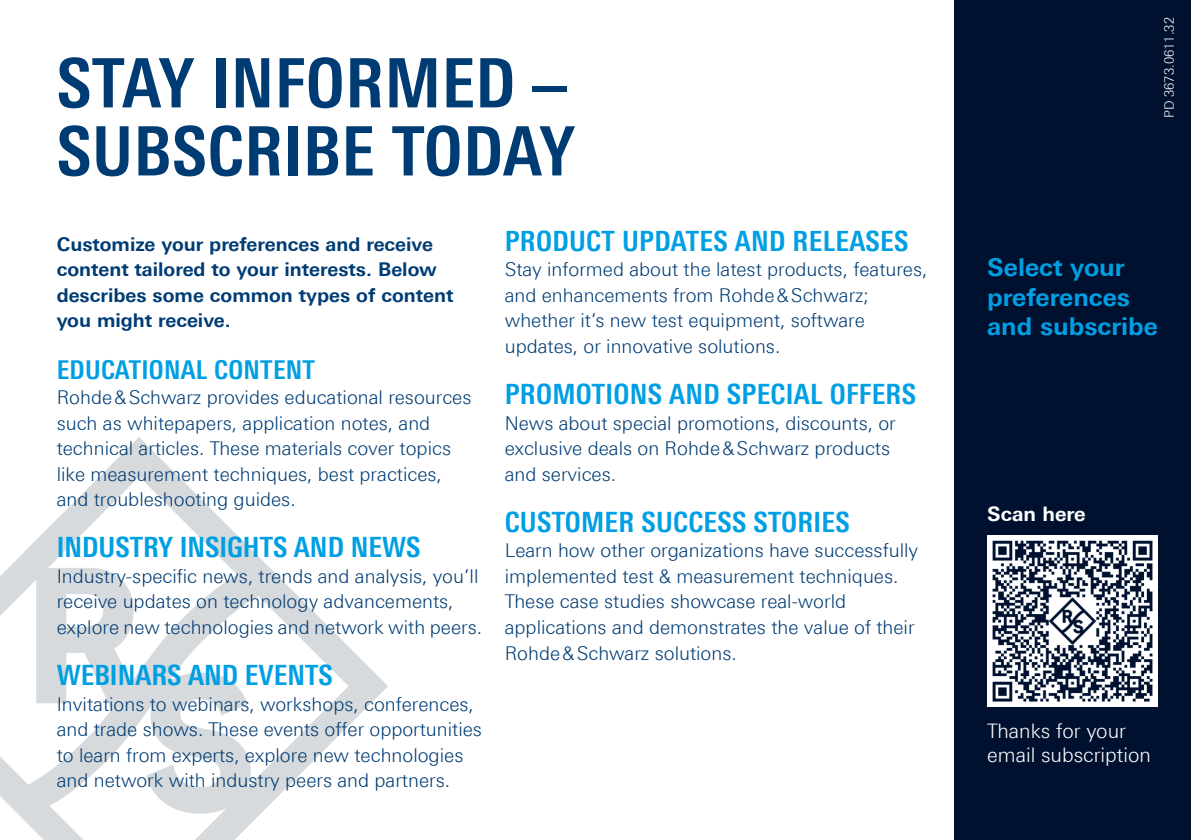
<style>
.page{position:relative;width:1191px;height:840px;background:#fff}
.page>*{position:absolute;margin:0;border:0;box-sizing:border-box;transform-origin:0 0}
.Subhead{font:700 condensed 68px/68px "Linotype Universfor RS";letter-spacing:.01em;color:#003c74}
.Subhead-2{font:700 condensed 28px "Linotype Universfor RS";letter-spacing:.01em;color:#009fe3}
.Subhead-3{font:700 condensed 26px "Linotype Universfor RS";letter-spacing:.01em;color:#009fe3}
.Subhead-4{font:700 24.6px "Linotype Universfor RS";color:#009fe3}
.Subhead-5{font:300 20px "Linotype Universfor RS";color:#fff}
.Subhead-6{font:700 20px "Linotype Universfor RS";color:#fff}
.Subhead-7{font:300 19px/25.6px "Linotype Universfor RS";color:#003c74}
.Subhead-8{font:700 19px/25.6px "Linotype Universfor RS";color:#003c74}
.Adresse{font:300 13px "Linotype Universfor RS";color:#fff}
</style>
<div class="page">
<svg style="left:0;top:437px;width:388px;height:402px"></svg>
<div style="left:954px;top:0;width:237px;height:839px;background:#001130"></div>
<img style="left:987px;top:535px;width:170px;height:170px">
<p class="Subhead" style="left:57px;top:49px;width:519px">STAY INFORMED –<br>SUBSCRIBE TODAY</p>
<p class="Subhead-8" style="left:57px;top:231px;width:378px">Customize your preferences and receive</p>
<p class="Subhead-8" style="left:57px;top:256px;width:381px">content tailored to your interests. Below</p>
<p class="Subhead-8" style="left:57px;top:282px;width:398px">describes some common types of content you might receive.</p>
<p class="Subhead-3" style="left:57px;top:353px;width:260px">EDUCATIONAL CONTENT</p>
<p class="Subhead-7" style="left:57px;top:384px;width:416px">Rohde&amp;Schwarz provides educational resources such as whitepapers, application notes, and</p>
<p class="Subhead-7" style="left:57px;top:435px;width:396px">technical articles. These materials cover topics like measurement techniques, best practices,</p>
<p class="Subhead-7" style="left:57px;top:486px;width:240px">and troubleshooting guides.</p>
<p class="Subhead-2" style="left:57px;top:530px;width:365px">INDUSTRY INSIGHTS AND NEWS</p>
<p class="Subhead-7" style="left:57px;top:563px;width:423px">Industry-specific news, trends and analysis, you’ll receive updates on technology advancements,</p>
<p class="Subhead-7" style="left:57px;top:614px;width:427px">explore new technologies and network with peers.</p>
<p class="Subhead-2" style="left:57px;top:658px;width:277px">WEBINARS AND EVENTS</p>
<p class="Subhead-7" style="left:57px;top:690px;width:427px">Invitations to webinars, workshops, conferences, and trade shows. These events offer opportunities to learn from experts, explore new technologies and network with industry peers and partners.</p>
<p class="Subhead-2" style="left:505px;top:224px;width:405px">PRODUCT UPDATES AND RELEASES</p>
<p class="Subhead-7" style="left:505px;top:256px;width:424px">Stay informed about the latest products, features,</p>
<p class="Subhead-7" style="left:505px;top:282px;width:366px">and enhancements from Rohde&amp;Schwarz; whether it’s new test equipment, software</p>
<p class="Subhead-7" style="left:505px;top:333px;width:277px">updates, or innovative solutions.</p>
<p class="Subhead-2" style="left:505px;top:377px;width:413px">PROMOTIONS AND SPECIAL OFFERS</p>
<p class="Subhead-7" style="left:505px;top:409px;width:392px">News about special promotions, discounts, or</p>
<p class="Subhead-7" style="left:505px;top:435px;width:387px">exclusive deals on Rohde&amp;Schwarz products</p>
<p class="Subhead-7" style="left:505px;top:460px;width:113px">and services.</p>
<p class="Subhead-2" style="left:505px;top:505px;width:346px">CUSTOMER SUCCESS STORIES</p>
<p class="Subhead-7" style="left:505px;top:537px;width:415px">Learn how other organizations have successfully implemented test &amp; measurement techniques.</p>
<p class="Subhead-7" style="left:505px;top:588px;width:343px">These case studies showcase real-world</p>
<p class="Subhead-7" style="left:505px;top:614px;width:411px">applications and demonstrates the value of their<br>Rohde&amp;Schwarz solutions.</p>
<p class="Adresse" style="left:1161px;top:118px;width:103px;rotate:-90deg">PD 3673.0611.32</p>
<p class="Subhead-4" style="left:987px;top:252px;width:139px">Select your</p>
<p class="Subhead-4" style="left:987px;top:282px;width:144px">preferences</p>
<p class="Subhead-4" style="left:987px;top:311px;width:172px">and subscribe</p>
<p class="Subhead-6" style="left:987px;top:501px;width:100px">Scan here</p>
<p class="Subhead-5" style="left:987px;top:718px;width:140px">Thanks for your</p>
<p class="Subhead-5" style="left:987px;top:742px;width:165px">email subscription</p>
</div>
